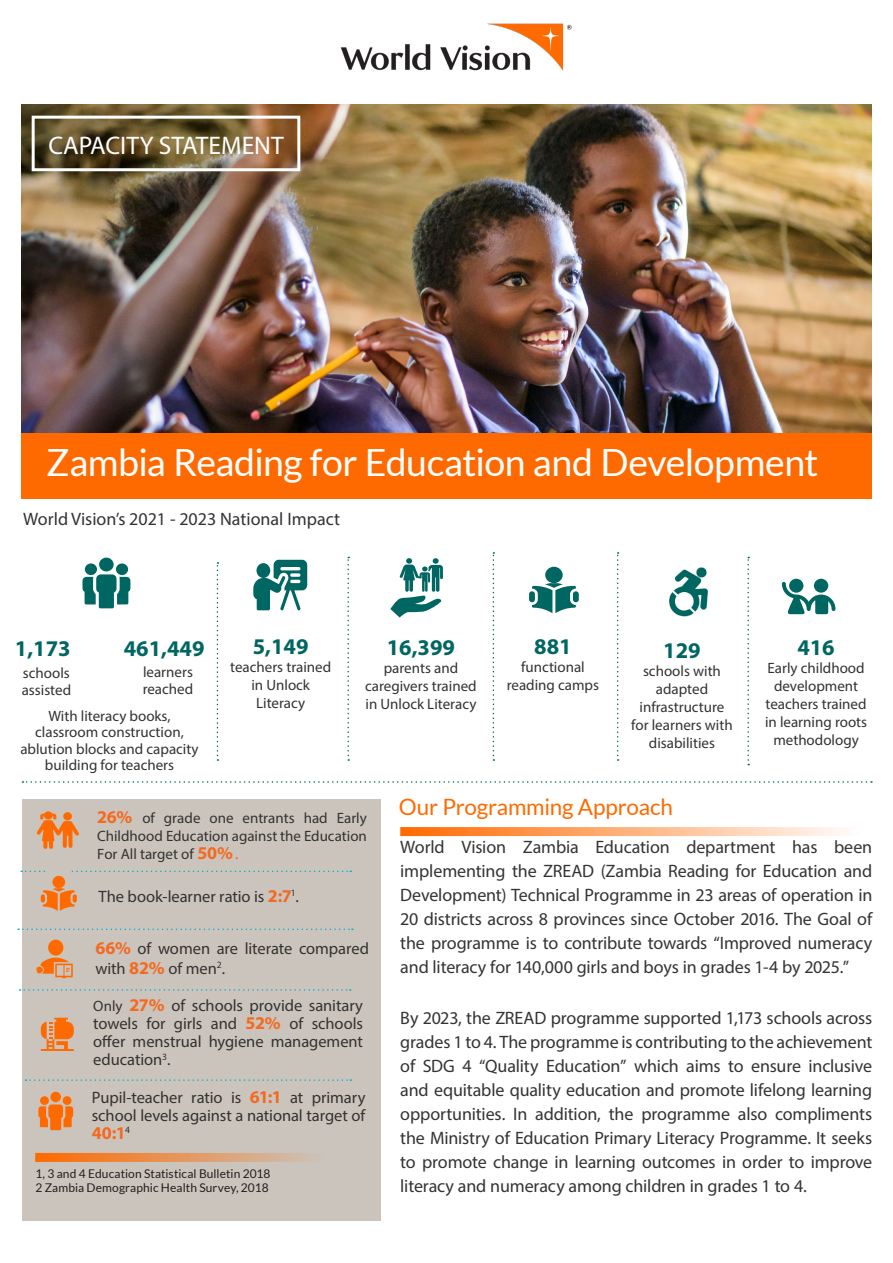
<style>
.page{position:relative;width:893px;height:1263px;background:#fff}
.page>*{position:absolute;margin:0;border:0;box-sizing:border-box;transform-origin:0 0}
.t1{font:37.5px "Lato";letter-spacing:-.015em;color:#fff}
.t2{font:25.5px "Myriad Pro";color:#fff}
.t3{font:700 22.5px "Myriad Pro";color:#006662}
.t4{font:22.5px "Lato";letter-spacing:-.01em;color:#ff6a00}
.t5{font:18px/24px "Myriad Pro";letter-spacing:-.01em;color:#343434;text-align:justify}
.t6{font:18px "Myriad Pro";color:#323332}
.t7{font:700 18px "Myriad Pro";color:#f36a21}
.t8{font:16.5px/18px "Myriad Pro";letter-spacing:-.005em;color:#323332}
.t9{font:15px/18px "Myriad Pro";color:#323332;text-align:center}
.t10{font:12px "Lato";letter-spacing:.005em;color:#231f20}
.s1{font-weight:700;font-size:18px;color:#f36a21}
.s2{font-size:16.5px;color:#f36a21}
.s3{font-size:15px}
</style>
<div class="page">
<img style="left:21px;top:104px;width:851px;height:329px">
<div style="left:32px;top:116px;width:268px;height:55px;border:3px solid #fff"></div>
<div style="left:22px;top:799px;width:359px;height:421px;background:#cbc4bc"></div>
<svg style="left:21px;top:870px;width:330px;height:2px"></svg>
<svg style="left:35px;top:1153px;width:276px;height:9px;background:#e59458"></svg>
<svg style="left:400px;top:827px;width:445px;height:9px;background:#ffb17b"></svg>
<div style="left:21px;top:433px;width:851px;height:66px;background:#ff6a00"></div>
<svg style="left:20px;top:989px;width:331px;height:2px"></svg>
<svg style="left:37px;top:811px;width:42px;height:38px"></svg>
<div style="left:32px;top:868px;width:54px;height:54px;background:#cbc4bc;border-radius:50%"></div>
<div style="left:52px;top:876px;width:13px;height:12px;background:#ff6a00;border-radius:50%"></div>
<svg style="left:41px;top:888px;width:36px;height:23px"></svg>
<svg style="left:36px;top:940px;width:37px;height:38px"></svg>
<svg style="left:25px;top:1079px;width:326px;height:2px"></svg>
<div style="left:40px;top:1096px;width:9px;height:9px;background:#ff6a00;border-radius:50%"></div>
<div style="left:50px;top:1092px;width:11px;height:10px;background:#ff6a00;border-radius:50%"></div>
<svg style="left:38px;top:1104px;width:35px;height:26px"></svg>
<div style="left:63px;top:1096px;width:9px;height:9px;background:#ff6a00;border-radius:50%"></div>
<svg style="left:41px;top:1018px;width:33px;height:33px"></svg>
<svg style="left:18px;top:928px;width:335px;height:2px"></svg>
<img style="left:340px;top:23px;width:232px;height:48px">
<div style="left:85px;top:563px;width:12px;height:12px;background:#006662;border-radius:50%"></div>
<div style="left:99px;top:558px;width:15px;height:13px;background:#006662;border-radius:50%"></div>
<svg style="left:83px;top:574px;width:47px;height:34px"></svg>
<div style="left:116px;top:563px;width:12px;height:12px;background:#006662;border-radius:50%"></div>
<svg style="left:217px;top:562px;width:1px;height:199px"></svg>
<svg style="left:253px;top:560px;width:54px;height:50px"></svg>
<svg style="left:390px;top:558px;width:53px;height:59px"></svg>
<div style="left:545px;top:567px;width:18px;height:16px;background:#006662;border-radius:50%"></div>
<div style="left:573px;top:591px;width:6px;height:11px;background:#006662;border-radius:3px"></div>
<div style="left:529px;top:591px;width:6px;height:11px;background:#006662;border-radius:3px"></div>
<svg style="left:532px;top:583px;width:44px;height:30px"></svg>
<div style="left:789px;top:579px;width:14px;height:14px;background:#006662;border-radius:50%"></div>
<div style="left:814px;top:579px;width:14px;height:14px;background:#006662;border-radius:50%"></div>
<svg style="left:782px;top:582px;width:53px;height:32px"></svg>
<svg style="left:347px;top:557px;width:2px;height:204px"></svg>
<svg style="left:493px;top:552px;width:1px;height:209px"></svg>
<svg style="left:617px;top:552px;width:2px;height:209px"></svg>
<img style="left:669px;top:567px;width:39px;height:50px">
<svg style="left:747px;top:557px;width:2px;height:208px"></svg>
<svg style="left:22px;top:781px;width:850px;height:2px"></svg>
<p class="t2" style="left:48px;top:130px;width:237px">CAPACITY STATEMENT</p>
<p class="t1" style="left:46px;top:441px;width:774px">Zambia Reading for Education and Development</p>
<p class="t6" style="left:23px;top:507px;width:318px">World Vision’s 2021 - 2023 National Impact</p>
<p class="t3" style="left:124px;top:634px;width:82px">461,449</p>
<p class="t9" style="left:143px;top:663px;width:51px">learners</p>
<p class="t9" style="left:143px;top:679px;width:52px">reached</p>
<p class="t3" style="left:15px;top:634px;width:57px">1,173</p>
<p class="t9" style="left:23px;top:664px;width:48px">schools</p>
<p class="t9" style="left:22px;top:680px;width:51px">assisted</p>
<p class="t9" style="left:20px;top:707px;width:180px;line-height:16.5px">With literacy books, classroom construction, ablution blocks and capacity building for teachers</p>
<p class="t3" style="left:253px;top:632px;width:57px">5,149</p>
<p class="t9" style="left:230px;top:658px;width:103px">teachers trained in Unlock<br>Literacy</p>
<p class="t3" style="left:387px;top:633px;width:70px">16,399</p>
<p class="t9" style="left:365px;top:659px;width:113px">parents and caregivers trained in Unlock Literacy</p>
<p class="t3" style="left:534px;top:632px;width:39px">881</p>
<p class="t9" style="left:507px;top:658px;width:94px">functional reading camps</p>
<p class="t3" style="left:663px;top:636px;width:39px">129</p>
<p class="t9" style="left:631px;top:662px;width:103px">schools with adapted infrastructure for learners with disabilities</p>
<p class="t3" style="left:797px;top:633px;width:39px">416</p>
<p class="t9" style="left:765px;top:659px;width:104px">Early childhood development teachers trained in learning roots methodology</p>
<p class="t9" style="left:97px;top:809px;width:271px;text-align:justify"><span class="s1">26%</span> of grade one entrants had Early Childhood Education against the Education For All target of <span class="s1">50%</span><span class="s2">.</span></p>
<p class="t8" style="left:98px;top:887px;width:202px">The book-learner ratio is <span class="s1">2:7</span><sup>1</sup>.</p>
<p class="t8" style="left:95px;top:939px;width:275px;line-height:19.5px"><span class="s1">66%</span> of women are literate compared with <span class="s1">82%</span> of men<sup>2</sup>.</p>
<p class="t8" style="left:93px;top:996px;width:271px;text-align:justify"><span class="s3">Only</span> <span class="s1">27%</span> of schools provide sanitary towels for girls and <span class="s1">52%</span> of schools offer menstrual hygiene management education<sup>3</sup>.</p>
<p class="t8" style="left:92px;top:1088px;width:275px">Pupil-teacher ratio is <span class="s1">61:1</span> at primary school levels against a national target of</p>
<p class="t7" style="left:92px;top:1121px;width:40px">40:1<sup>4</sup></p>
<p class="t10" style="left:35px;top:1167px;width:237px">1, 3 and 4 Education Statistical Bulletin 2018</p>
<p class="t10" style="left:35px;top:1181px;width:235px">2 Zambia Demographic Health Survey, 2018</p>
<p class="t4" style="left:399px;top:794px;width:276px">Our Programming Approach</p>
<p class="t5" style="left:400px;top:835px;width:474px">World Vision Zambia Education department has been implementing the ZREAD (Zambia Reading for Education and Development) Technical Programme in 23 areas of operation in 20 districts across 8 provinces since October 2016. The Goal of the programme is to contribute towards “Improved numeracy and literacy for 140,000 girls and boys in grades 1-4 by 2025.”</p>
<p class="t5" style="left:400px;top:1006px;width:474px">By 2023, the ZREAD programme supported 1,173 schools across grades 1 to 4. The programme is contributing to the achievement of SDG 4 “Quality Education” which aims to ensure inclusive and equitable quality education and promote lifelong learning opportunities. In addition, the programme also compliments the Ministry of Education Primary Literacy Programme. It seeks to promote change in learning outcomes in order to improve literacy and numeracy among children in grades 1 to 4.</p>
</div>
